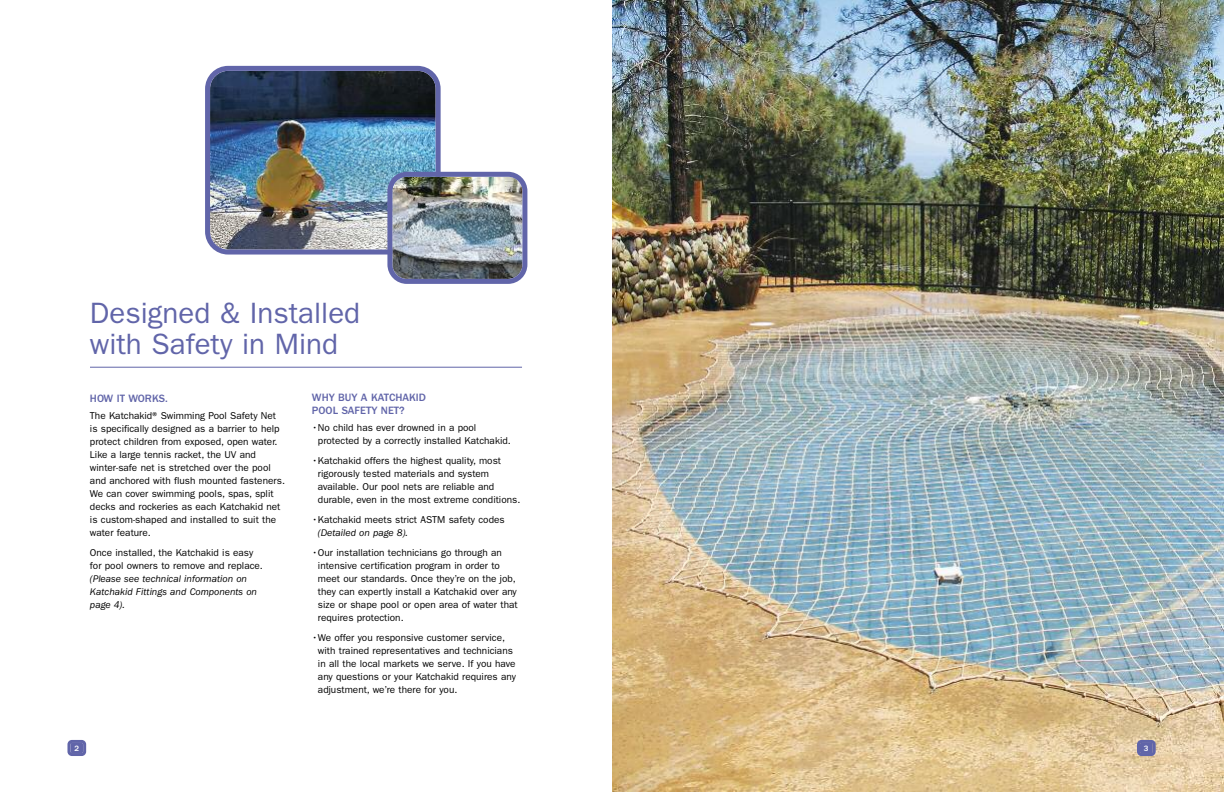
<style>
.page{position:relative;width:1224px;height:792px;background:#fff}
.page>*{position:absolute;margin:0;border:0;box-sizing:border-box;transform-origin:0 0}
.t1{font:29.5px/31px "Wachovia FG Book";color:#6165a9}
.t2{font:11px/13px "Wachovia FG Bold";color:#6165a9}
.t3{font:10px/13px "Wachovia FG Book";color:#000}
.t4{font:italic 10px/13px "Wachovia FG Book";color:#000}
.t5{font:8px "Wachovia FG Bold";color:#fff}
</style>
<div class="page">
<img style="left:612px;top:0;width:612px;height:792px">
<img style="left:205px;top:66px;width:236px;height:189px">
<svg style="left:67px;top:740px;width:19px;height:16px"></svg>
<svg style="left:1137px;top:740px;width:19px;height:16px"></svg>
<hr style="left:90px;top:367px;width:432px;height:1px;background:#6165a9">
<img style="left:387px;top:172px;width:140px;height:112px">
<h1 class="t1" style="left:90px;top:298px;width:272px">Designed &amp; Installed with Safety in Mind</h1>
<p class="t2" style="left:90px;top:392px;width:79px">HOW IT WORKS.</p>
<p class="t3" style="left:90px;top:409px;width:197px">The Katchakid®Swimming Pool Safety Net is specifically designed as a barrier to help protect children from exposed, open water.<br>Like a large tennis racket, the UV and winter-safe net is stretched over the pool and anchored with flush mounted fasteners.<br>We can cover swimming pools, spas, split decks and rockeries as each Katchakid net is custom-shaped and installed to suit the water feature.</p>
<p class="t3" style="left:90px;top:546px;width:175px">Once installed, the Katchakid is easy for pool owners to remove and replace.</p>
<p class="t4" style="left:90px;top:573px;width:169px">(Please see technical information on<br>Katchakid Fittings and Components on page 4).</p>
<p class="t2" style="left:312px;top:391px;width:116px">WHY BUY A KATCHAKID<br>POOL SAFETY NET?</p>
<p class="t3" style="left:318px;top:421px;width:194px;text-indent:-6px">•No child has ever drowned in a pool protected by a correctly installed Katchakid.</p>
<p class="t3" style="left:318px;top:454px;width:204px;text-indent:-6px">•Katchakid offers the highest quality, most rigorously tested materials and system available. Our pool nets are reliable and durable, even in the most extreme conditions.</p>
<p class="t3" style="left:312px;top:513px;width:194px">•Katchakid meets strict ASTM safety codes</p>
<p class="t4" style="left:318px;top:526px;width:92px">(Detailed on page 8).</p>
<p class="t3" style="left:318px;top:546px;width:201px;text-indent:-6px">•Our installation technicians go through an intensive certification program in order to meet our standards. Once they’re on the job, they can expertly install a Katchakid over any size or shape pool or open area of water that requires protection.</p>
<p class="t3" style="left:318px;top:632px;width:199px;text-indent:-6px">•We offer you responsive customer service, with trained representatives and technicians in all the local markets we serve. If you have any questions or your Katchakid requires any adjustment, we’re there for you.</p>
<p class="t5" style="left:74px;top:743px;width:6px">2</p>
<p class="t5" style="left:1144px;top:743px;width:6px">3</p>
</div>
